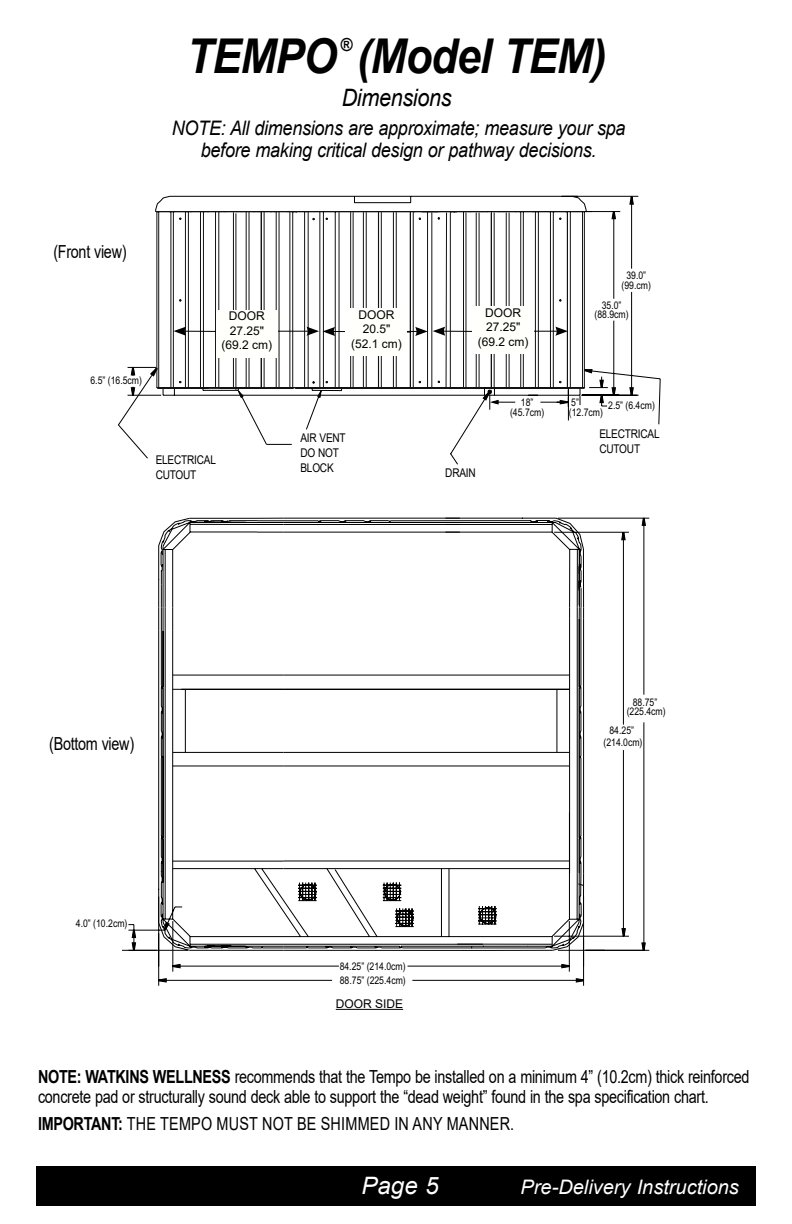
<style>
.page{position:relative;width:792px;height:1224px;background:#fff}
.page>*{position:absolute;margin:0;border:0;box-sizing:border-box;transform-origin:0 0}
.t1{font:italic 700 48px "Arial";letter-spacing:-.02em;color:#000;scale:.9 1}
.t2{font:italic 24px "Arial";letter-spacing:-.015em;color:#000;scale:.9 1}
.t3{font:italic 24px "Arial";color:#fff}
.t4{font:italic 20px/22px "Arial";letter-spacing:-.015em;color:#000;text-align:center;scale:.9 1}
.t5{font:italic 20px "Arial";color:#fff}
.t6{font:18px/20px "Arial";letter-spacing:-.02em;color:#000;scale:.8 1}
.t7{font:18px "Arial";letter-spacing:.015em;color:#000;scale:.8 1}
.t8{font:700 18px "Arial";color:#000;scale:.9 1}
.t9{font:12px/14.4px "Arial";color:#000;text-align:center}
.t10{font:12px/15.2px "Arial";letter-spacing:-.02em;color:#000;scale:.84 1}
.t11{font:10.6px/9.2px "Arial Narrow";color:#000;text-align:center}
.s1{font-weight:700}
.s2{font-size:24px}
</style>
<div class="page">
<div style="left:36px;top:1165px;width:720px;height:41px;background:#000"></div>
<div style="left:36px;top:1068px;width:720px;height:98px;background:#fff"></div>
<svg style="left:118px;top:195px;width:543px;height:756px"></svg>
<svg style="left:127px;top:367px;width:523px;height:619px"></svg>
<svg style="left:236px;top:390px;width:30px;height:55px"></svg>
<svg style="left:266px;top:390px;width:326px;height:537px"></svg>
<svg style="left:628px;top:386px;width:7px;height:20px"></svg>
<svg style="left:610px;top:200px;width:7px;height:20px"></svg>
<svg style="left:628px;top:195px;width:7px;height:11px"></svg>
<svg style="left:130px;top:356px;width:6px;height:21px"></svg>
<svg style="left:130px;top:386px;width:6px;height:20px"></svg>
<svg style="left:149px;top:359px;width:7px;height:19px"></svg>
<svg style="left:620px;top:521px;width:7px;height:20px"></svg>
<svg style="left:641px;top:506px;width:6px;height:21px"></svg>
<svg style="left:156px;top:210px;width:429px;height:179px"></svg>
<svg style="left:218px;top:211px;width:304px;height:179px"></svg>
<svg style="left:450px;top:368px;width:167px;height:97px"></svg>
<hr style="left:279px;top:212px;width:1px;height:176px;background:#111211">
<hr style="left:264px;top:212px;width:1px;height:176px;background:#111211">
<hr style="left:276px;top:212px;width:1px;height:176px;background:#111211">
<hr style="left:249px;top:212px;width:1px;height:176px;background:#111211">
<hr style="left:235px;top:214px;width:1px;height:176px;background:#111211">
<hr style="left:246px;top:212px;width:1px;height:176px;background:#111211">
<hr style="left:261px;top:212px;width:1px;height:176px;background:#111211">
<hr style="left:233px;top:213px;width:1px;height:176px;background:#111211">
<hr style="left:509px;top:213px;width:1px;height:176px;background:#111211">
<hr style="left:494px;top:213px;width:1px;height:176px;background:#111211">
<hr style="left:506px;top:213px;width:1px;height:176px;background:#111211">
<hr style="left:479px;top:213px;width:1px;height:176px;background:#111211">
<hr style="left:466px;top:213px;width:1px;height:176px;background:#111211">
<hr style="left:476px;top:213px;width:1px;height:176px;background:#111211">
<hr style="left:491px;top:213px;width:1px;height:176px;background:#111211">
<hr style="left:463px;top:212px;width:1px;height:176px;background:#111211">
<hr style="left:292px;top:211px;width:1px;height:176px;background:#111211">
<hr style="left:289px;top:211px;width:1px;height:176px;background:#111211">
<div style="left:36px;top:243px;width:108px;height:107px;background:#fff"></div>
<div style="left:36px;top:735px;width:111px;height:106px;background:#fff"></div>
<div style="left:599px;top:425px;width:98px;height:33px;background:#fff"></div>
<div style="left:346px;top:308px;width:61px;height:48px;background:#fffffc"></div>
<svg style="left:174px;top:327px;width:42px;height:9px"></svg>
<hr style="left:492px;top:331px;width:66px;height:1px;background:#000">
<svg style="left:555px;top:327px;width:13px;height:9px"></svg>
<div style="left:472px;top:306px;width:62px;height:48px;background:#fffffc"></div>
<hr style="left:243px;top:331px;width:67px;height:1px;background:#000">
<svg style="left:306px;top:327px;width:166px;height:9px"></svg>
<div style="left:216px;top:310px;width:62px;height:48px;background:#fffffc"></div>
<hr style="left:336px;top:1009px;width:67px;height:1px;background:#000">
<p class="t8" style="left:341px;top:32px;width:15px">®</p>
<h2 class="t2" style="left:342px;top:82px;width:124px">Dimensions</h2>
<p class="t4" style="left:172px;top:118px;width:506px">NOTE: All dimensions are approximate; measure your spa before making critical design or pathway decisions.</p>
<h1 class="t1" style="left:187px;top:24px;width:468px">TEMPO (Model TEM)</h1>
<p class="t6" style="left:53px;top:242px;width:93px">(Front view)</p>
<p class="t11" style="left:90px;top:375px;width:53px">6.5” (16.5cm)</p>
<p class="t9" style="left:222px;top:309px;width:52px">DOOR<br>27.25" (69.2 cm)</p>
<p class="t10" style="left:156px;top:452px;width:73px">ELECTRICAL<br>CUTOUT</p>
<p class="t9" style="left:351px;top:307px;width:52px">DOOR<br>20.5" (52.1 cm)</p>
<p class="t9" style="left:478px;top:305px;width:52px">DOOR<br>27.25" (69.2 cm)</p>
<p class="t10" style="left:300px;top:430px;width:55px">AIR VENT<br>DO NOT<br>BLOCK</p>
<p class="t10" style="left:445px;top:465px;width:38px">DRAIN</p>
<p class="t11" style="left:510px;top:398px;width:36px">18” (45.7cm)</p>
<p class="t11" style="left:622px;top:271px;width:31px">39.0” (99.cm)</p>
<p class="t11" style="left:595px;top:300px;width:36px">35.0” (88.9cm)</p>
<p class="t11" style="left:569px;top:398px;width:36px;text-align:left">5” (12.7cm)</p>
<p class="t11" style="left:608px;top:400px;width:48px">2.5” (6.4cm)</p>
<p class="t10" style="left:599px;top:426px;width:73px">ELECTRICAL<br>CUTOUT</p>
<p class="t6" style="left:49px;top:733px;width:108px">(Bottom view)</p>
<p class="t11" style="left:76px;top:918px;width:53px">4.0” (10.2cm)</p>
<p class="t11" style="left:340px;top:959px;width:68px;line-height:14.2px;text-align:left">84.25” (214.0cm)<br>88.75” (225.4cm)</p>
<p class="t9" style="left:336px;top:997px;width:69px">DOOR SIDE</p>
<p class="t11" style="left:627px;top:697px;width:41px">88.75” (225.4cm)</p>
<p class="t11" style="left:603px;top:723px;width:41px;line-height:12.6px">84.25” (214.0cm)</p>
<p class="t6" style="left:38px;top:1066px;width:891px"><span class="s1">NOTE: WATKINS WELLNESS</span> recommends that the Tempo be installed on a minimum 4” (10.2cm) thick reinforced concrete pad or structurally sound deck able to support the “dead weight” found in the spa specification chart.</p>
<p class="t7" style="left:38px;top:1111px;width:597px"><span class="s1">IMPORTANT:</span> THE TEMPO MUST NOT BE SHIMMED IN ANY MANNER.</p>
<h2 class="t3" style="left:362px;top:1170px;width:78px">Page 5</h2>
<p class="t5" style="left:521px;top:1174px;width:220px">Pre-Delivery Instructions<span class="s2">x</span></p>
</div>
